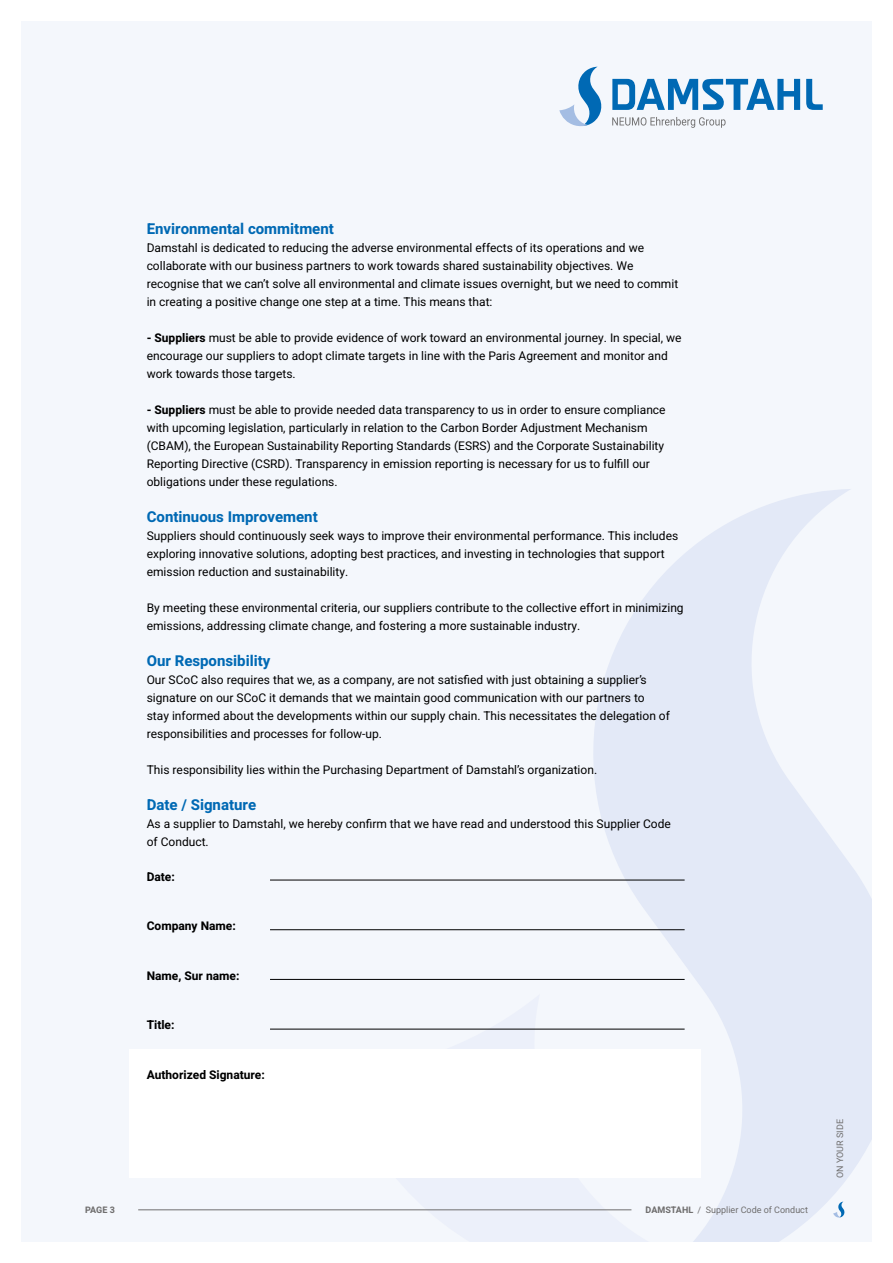
<style>
.page{position:relative;width:893px;height:1263px;background:#fff}
.page>*{position:absolute;margin:0;border:0;box-sizing:border-box;transform-origin:0 0}
.t1{font:700 15px "Heebo";color:#0069b4}
.t2{font:12px/18px "Heebo";color:#000}
.t3{font:700 12px "Heebo";color:#000}
.t4{font:9px "Heebo";color:#706f6f}
.t5{font:700 9px "Heebo";color:#706f6f}
.s1{font-weight:700}
</style>
<div class="page">
<div style="left:21px;top:21px;width:851px;height:1221px;background:#f4f7fc"></div>
<svg style="left:559px;top:489px;width:313px;height:753px;fill:#e3e9f7"></svg>
<svg style="left:339px;top:994px;width:385px;height:248px"></svg>
<hr style="left:138px;top:1209px;width:493px;height:1px;background:#706f6f">
<svg style="left:833px;top:1201px;width:12px;height:16px"></svg>
<svg style="left:806px;top:79px;width:17px;height:31px"></svg>
<svg style="left:612px;top:79px;width:188px;height:31px"></svg>
<svg style="left:612px;top:117px;width:114px;height:11px"></svg>
<svg style="left:559px;top:67px;width:43px;height:60px"></svg>
<div style="left:130px;top:1049px;width:571px;height:129px;background:#fff"></div>
<hr style="left:270px;top:880px;width:415px;height:1px;background:#000">
<hr style="left:270px;top:929px;width:415px;height:1px;background:#000">
<hr style="left:270px;top:979px;width:415px;height:1px;background:#000">
<hr style="left:270px;top:1029px;width:415px;height:1px;background:#000">
<p class="t1" style="left:147px;top:218px;width:189px">Environmental commitment</p>
<p class="t2" style="left:147px;top:239px;width:533px">Damstahl is dedicated to reducing the adverse environmental effects of its operations and we collaborate with our business partners to work towards shared sustainability objectives. We recognise that we can’t solve all environmental and climate issues overnight, but we need to commit in creating a positive change one step at a time. This means that:</p>
<p class="t2" style="left:147px;top:329px;width:536px"><span class="s1">- Suppliers</span> must be able to provide evidence of work toward an environmental journey. In special, we encourage our suppliers to adopt climate targets in line with the Paris Agreement and monitor and work towards those targets.</p>
<p class="t2" style="left:147px;top:401px;width:520px"><span class="s1">- Suppliers</span> must be able to provide needed data transparency to us in order to ensure compliance with upcoming legislation, particularly in relation to the Carbon Border Adjustment Mechanism (CBAM), the European Sustainability Reporting Standards (ESRS) and the Corporate Sustainability Reporting Directive (CSRD). Transparency in emission reporting is necessary for us to fulfill our obligations under these regulations.</p>
<p class="t1" style="left:147px;top:506px;width:173px">Continuous Improvement</p>
<p class="t2" style="left:147px;top:527px;width:533px">Suppliers should continuously seek ways to improve their environmental performance. This includes exploring innovative solutions, adopting best practices, and investing in technologies that support emission reduction and sustainability.</p>
<p class="t2" style="left:147px;top:599px;width:538px">By meeting these environmental criteria, our suppliers contribute to the collective effort in minimizing emissions, addressing climate change, and fostering a more sustainable industry.</p>
<p class="t1" style="left:147px;top:650px;width:125px">Our Responsibility</p>
<p class="t2" style="left:147px;top:671px;width:525px">Our SCoC also requires that we, as a company, are not satisfied with just obtaining a supplier’s signature on our SCoC it demands that we maintain good communication with our partners to stay informed about the developments within our supply chain. This necessitates the delegation of responsibilities and processes for follow-up.</p>
<p class="t2" style="left:147px;top:761px;width:452px">This responsibility lies within the Purchasing Department of Damstahl’s organization.</p>
<p class="t1" style="left:147px;top:794px;width:111px">Date / Signature</p>
<p class="t2" style="left:147px;top:815px;width:526px">As a supplier to Damstahl, we hereby confirm that we have read and understood this Supplier Code of Conduct.</p>
<p class="t3" style="left:147px;top:868px;width:30px">Date:</p>
<p class="t3" style="left:147px;top:917px;width:91px">Company Name:</p>
<p class="t3" style="left:147px;top:967px;width:94px">Name, Sur name:</p>
<p class="t3" style="left:147px;top:1016px;width:29px">Title:</p>
<p class="t3" style="left:147px;top:1066px;width:120px">Authorized Signature:</p>
<p class="t5" style="left:85px;top:1204px;width:31px">PAGE 3</p>
<p class="t4" style="left:645px;top:1203px;width:164px"><span class="s1">DAMSTAHL</span> / Supplier Code of Conduct</p>
<p class="t4" style="left:834px;top:1178px;width:60px;rotate:-90deg">ON YOUR SIDE</p>
</div>
